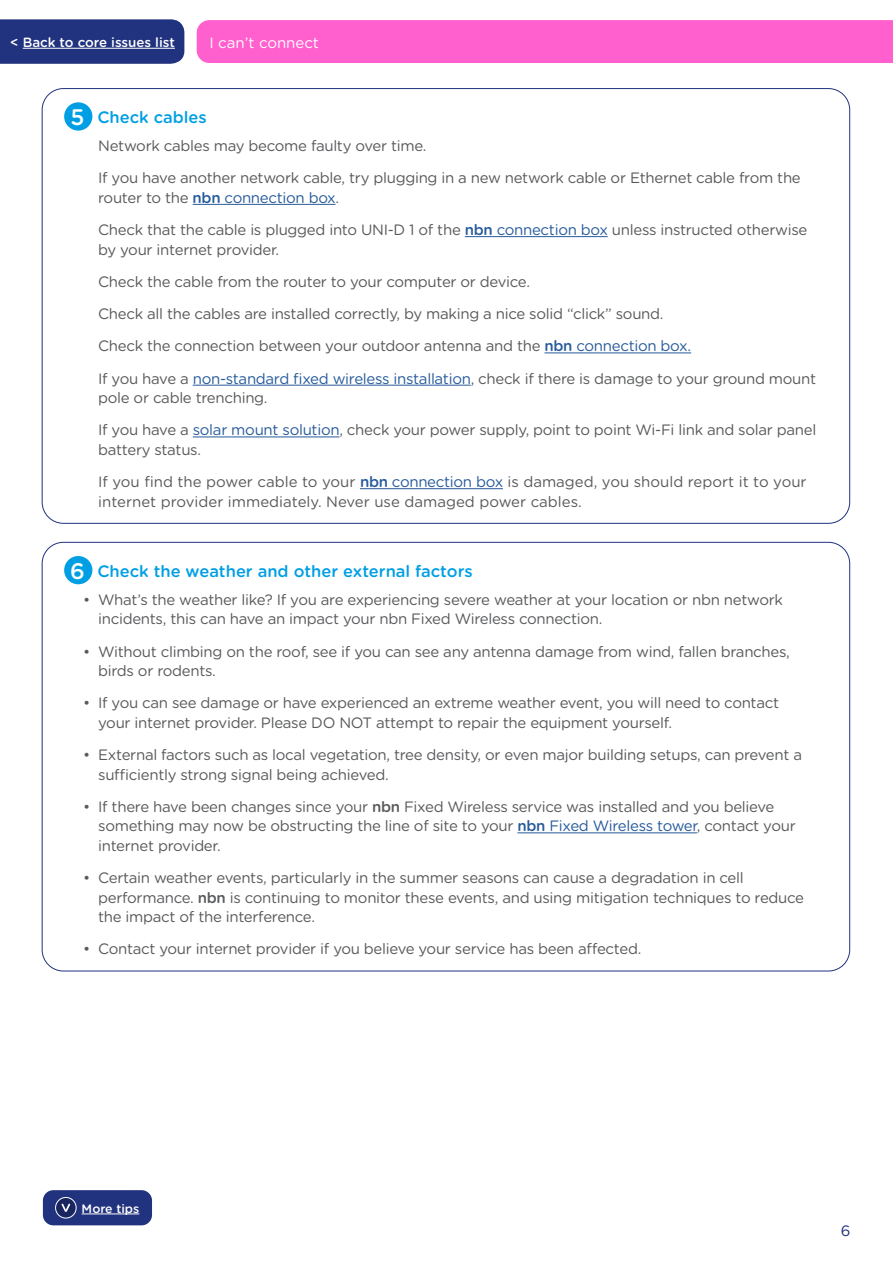
<style>
.page{position:relative;width:893px;height:1263px;background:#fff}
.page>*{position:absolute;margin:0;border:0;box-sizing:border-box;transform-origin:0 0}
.t1{font:500 16.5px "Gotham Rounded";color:#009fe3}
.t2{font:15px/19.5px "Gotham Rounded";letter-spacing:-.02em;color:#58595b}
.t3{font:15px/32.2px "Gotham Rounded";color:#58595b}
.t4{font:15px "Gotham Rounded";color:#fff}
.t5{font:15px "Gotham Rounded";color:#21327e}
.t6{font:500 13.35px "Gotham Rounded";color:#fff}
.t7{font:500 12.3px "Gotham Rounded";color:#fff}
.s1{font-size:22.5px;color:#fff}
.s2{font-weight:500;color:#275b9b}
.s3{color:#275b9b}
.s4{font-weight:500}
</style>
<div class="page">
<hr style="left:193px;top:204px;width:143px;height:1px;background:#275b9b">
<hr style="left:465px;top:236px;width:143px;height:1px;background:#275b9b">
<hr style="left:545px;top:352px;width:146px;height:1px;background:#275b9b">
<hr style="left:193px;top:385px;width:278px;height:1px;background:#275b9b">
<hr style="left:193px;top:437px;width:146px;height:1px;background:#275b9b">
<hr style="left:360px;top:488px;width:143px;height:1px;background:#275b9b">
<div style="left:64px;top:102px;width:28px;height:29px;background:#009fe3;border-radius:50%"></div>
<div style="left:197px;top:20px;width:696px;height:43px;background:#ff60ce"></div>
<hr style="left:517px;top:832px;width:180px;height:1px;background:#275b9b">
<div style="left:64px;top:556px;width:28px;height:28px;background:#009fe3;border-radius:50%"></div>
<svg style="left:0;top:19px;width:184px;height:45px;background:#263681"></svg>
<hr style="left:23px;top:48px;width:152px;height:1px;background:#fff">
<div style="left:43px;top:1190px;width:109px;height:35px;background:#21327e;border-radius:10px"></div>
<svg style="left:56px;top:1197px;width:20px;height:21px"></svg>
<svg style="left:62px;top:1204px;width:8px;height:8px"></svg>
<div style="left:55px;top:1197px;width:22px;height:21px;border:1px solid #fff;border-radius:50%"></div>
<hr style="left:82px;top:1213px;width:57px;height:1px;background:#fff">
<p class="t6" style="left:10px;top:33px;width:166px">&lt; Back to core issues list</p>
<p class="t4" style="left:209px;top:32px;width:111px">I can’t connect</p>
<p class="t1" style="left:71px;top:105px;width:138px"><span class="s1">5</span> Check cables</p>
<p class="t2" style="left:98px;top:129px;width:704px;line-height:32.2px">Network cables may become faulty over time.<br>If you have another network cable, try plugging in a new network cable or Ethernet cable from the</p>
<p class="t2" style="left:98px;top:181px;width:711px;line-height:32.2px">router to the <span class="s2">nbn</span> <span class="s3">connection box</span>.<br>Check that the cable is plugged into UNI-D 1 of the <span class="s2">nbn</span> <span class="s3">connection box</span> unless instructed otherwise</p>
<p class="t2" style="left:98px;top:232px;width:719px;line-height:32.2px">by your internet provider.<br>Check the cable from the router to your computer or device.<br>Check all the cables are installed correctly, by making a nice solid “click” sound.<br>Check the connection between your outdoor antenna and the <span class="s2">nbn</span> <span class="s3">connection box.<br></span>If you have a <span class="s3">non-standard fixed wireless installation</span>, check if there is damage to your ground mount</p>
<p class="t2" style="left:98px;top:381px;width:720px;line-height:32.2px">pole or cable trenching.<br>If you have a <span class="s3">solar mount solution</span>, check your power supply, point to point Wi-Fi link and solar panel</p>
<p class="t3" style="left:98px;top:433px;width:710px">battery status.<br>If you find the power cable to your <span class="s2">nbn</span> <span class="s3">connection box</span> is damaged, you should report it to your</p>
<p class="t3" style="left:98px;top:484px;width:485px">internet provider immediately. Never use damaged power cables.</p>
<p class="t1" style="left:70px;top:559px;width:404px"><span class="s1">6</span> Check the weather and other external factors</p>
<p class="t2" style="left:98px;top:589px;width:686px;text-indent:-15px">• What’s the weather like? If you are experiencing severe weather at your location or nbn network incidents, this can have an impact your nbn Fixed Wireless connection.</p>
<p class="t2" style="left:98px;top:641px;width:693px;text-indent:-15px">• Without climbing on the roof, see if you can see any antenna damage from wind, fallen branches, birds or rodents.</p>
<p class="t2" style="left:98px;top:693px;width:682px;text-indent:-15px">• If you can see damage or have experienced an extreme weather event, you will need to contact your internet provider. Please DO NOT attempt to repair the equipment yourself.</p>
<p class="t2" style="left:98px;top:744px;width:705px;text-indent:-15px">• External factors such as local vegetation, tree density, or even major building setups, can prevent a sufficiently strong signal being achieved.</p>
<p class="t2" style="left:98px;top:796px;width:699px;text-indent:-15px">• If there have been changes since your <span class="s4">nbn</span> Fixed Wireless service was installed and you believe something may now be obstructing the line of site to your <span class="s2">nbn</span> <span class="s3">Fixed Wireless tower</span>, contact your internet provider.</p>
<p class="t2" style="left:98px;top:867px;width:707px;text-indent:-15px">• Certain weather events, particularly in the summer seasons can cause a degradation in cell performance. <span class="s4">nbn</span> is continuing to monitor these events, and using mitigation techniques to reduce the impact of the interference.</p>
<p class="t2" style="left:83px;top:939px;width:559px">• Contact your internet provider if you believe your service has been affected.</p>
<p class="t7" style="left:82px;top:1199px;width:59px">More tips</p>
<p class="t5" style="left:841px;top:1220px;width:11px">6</p>
</div>
